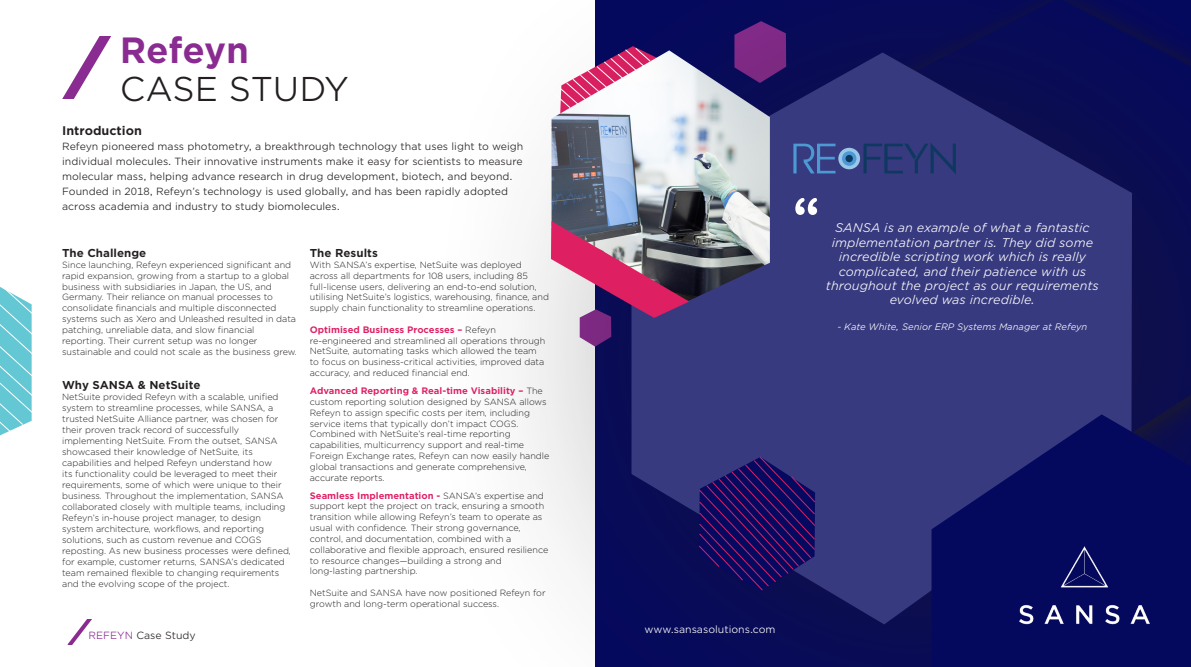
<style>
.page{position:relative;width:1191px;height:667px;background:#fff}
.page>*{position:absolute;margin:0;border:0;box-sizing:border-box;transform-origin:0 0}
.t1{font:58px "Arial Rounded MT Bold";color:#fff}
.t2{font:700 35px "Gotham Office";letter-spacing:-.01em;color:#8a2b91}
.t3{font:33px "Gotham Office";letter-spacing:-.005em;color:#231f20}
.t4{font:italic 12px/14.4px "Gotham Office";color:#fff;text-align:center}
.t5{font:700 12px "Gotham Office";color:#231f20}
.t6{font:700 11px "Gotham Office";color:#231f20}
.t7{font:10px/15px "Gotham Office";color:#231f20}
.t8{font:10px "Gotham Office";color:#fff}
.t9{font:300 9px/10.8px "Gotham";color:#231f20}
.t10{font:700 9px "Gotham Office";color:#de1f64}
.t11{font:italic 9px "Gotham Office";color:#fff}
.s1{font-family:"Gotham";font-weight:300;color:#231f20}
.s2{color:#8a2b91}
</style>
<div class="page">
<div style="left:423px;top:0;width:768px;height:666px;background:#231f20;opacity:.47"></div>
<svg style="left:631px;top:52px;width:501px;height:572px;background:#2e3176"></svg>
<svg style="left:931px;top:414px;width:260px;height:252px;background:#0f1364"></svg>
<img style="left:1019px;top:546px;width:130px;height:83px">
<svg style="left:698px;top:456px;width:117px;height:134px;background:#221362"></svg>
<img style="left:551px;top:50px;width:219px;height:253px">
<svg style="left:62px;top:36px;width:49px;height:63px"></svg>
<svg style="left:0;top:287px;width:32px;height:149px;background:#80d1db"></svg>
<svg style="left:68px;top:619px;width:24px;height:25px"></svg>
<svg style="left:551px;top:221px;width:138px;height:125px;background:#8f5a81"></svg>
<svg style="left:554px;top:46px;width:126px;height:105px"></svg>
<svg style="left:793px;top:143px;width:42px;height:30px"></svg>
<svg style="left:863px;top:142px;width:93px;height:32px;background:#2b3976"></svg>
<svg style="left:838px;top:148px;width:22px;height:21px"></svg>
<div style="left:842px;top:151px;width:14px;height:15px;background:#4c9ad3;border-radius:50%"></div>
<div style="left:845px;top:155px;width:8px;height:7px;background:#0e385f;border-radius:50%"></div>
<h2 class="t2" style="left:120px;top:26px;width:131px">Refeyn</h2>
<h3 class="t3" style="left:120px;top:67px;width:231px">CASE STUDY</h3>
<h3 class="t5" style="left:62px;top:122px;width:81px">Introduction</h3>
<p class="t7" style="left:62px;top:138px;width:463px">Refeyn pioneered mass photometry, a breakthrough technology that uses light to weigh individual molecules. Their innovative instruments make it easy for scientists to measure molecular mass, helping advance research in drug development, biotech, and beyond.<br>Founded in 2018, Refeyn’s technology is used globally, and has been rapidly adopted across academia and industry to study biomolecules.</p>
<p class="t6" style="left:62px;top:245px;width:86px">The Challenge</p>
<p class="t9" style="left:62px;top:259px;width:236px">Since launching, Refeyn experienced significant and rapid expansion, growing from a startup to a global business with subsidiaries in Japan, the US, and Germany. Their reliance on manual processes to consolidate financials and multiple disconnected systems such as Xero and Unleashed resulted in data patching, unreliable data, and slow financial reporting. Their current setup was no longer sustainable and could not scale as the business grew.</p>
<p class="t6" style="left:62px;top:377px;width:140px">Why SANSA &amp; NetSuite</p>
<p class="t9" style="left:62px;top:390px;width:230px">NetSuite provided Refeyn with a scalable, unified system to streamline processes, while SANSA, a trusted NetSuite Alliance partner, was chosen for their proven track record of successfully implementing NetSuite. From the outset, SANSA showcased their knowledge of NetSuite, its capabilities and helped Refeyn understand how<br>its functionality could be leveraged to meet their requirements, some of which were unique to their business. Throughout the implementation, SANSA collaborated closely with multiple teams, including Refeyn’s in-house project manager, to design system architecture, workflows, and reporting solutions, such as custom revenue and COGS reposting. As new business processes were defined, for example, customer returns, SANSA’s dedicated team remained flexible to changing requirements and the evolving scope of the project.</p>
<p class="t6" style="left:310px;top:245px;width:70px">The Results</p>
<p class="t9" style="left:310px;top:259px;width:241px">With SANSA’s expertise, NetSuite was deployed across all departments for 108 users, including 85 full-license users, delivering an end-to-end solution, utilising NetSuite’s logistics, warehousing, finance, and supply chain functionality to streamline operations.</p>
<p class="t10" style="left:310px;top:323px;width:188px">Optimised Business Processes – <span class="s1">Refeyn</span></p>
<p class="t9" style="left:310px;top:335px;width:237px">re-engineered and streamlined all operations through NetSuite, automating tasks which allowed the team to focus on business-critical activities, improved data accuracy, and reduced financial end.</p>
<p class="t10" style="left:310px;top:384px;width:234px">Advanced Reporting &amp; Real-time Visability – <span class="s1">The</span></p>
<p class="t9" style="left:310px;top:396px;width:241px">custom reporting solution designed by SANSA allows Refeyn to assign specific costs per item, including service items that typically don’t impact COGS.<br>Combined with NetSuite’s real-time reporting capabilities, multicurrency support and real-time Foreign Exchange rates, Refeyn can now easily handle global transactions and generate comprehensive, accurate reports.</p>
<p class="t10" style="left:310px;top:489px;width:235px">Seamless Implementation - <span class="s1">SANSA’s expertise and</span></p>
<p class="t9" style="left:310px;top:500px;width:240px">support kept the project on track, ensuring a smooth transition while allowing Refeyn’s team to operate as usual with confidence. Their strong governance, control, and documentation, combined with a collaborative and flexible approach, ensured resilience to resource changes—building a strong and long-lasting partnership.</p>
<p class="t9" style="left:310px;top:587px;width:237px">NetSuite and SANSA have now positioned Refeyn for growth and long-term operational success.</p>
<p class="t7" style="left:89px;top:627px;width:109px"><span class="s2">REFEYN</span> Case Study</p>
<h1 class="t1" style="left:792px;top:185px;width:28px">“</h1>
<h3 class="t4" style="left:826px;top:220px;width:274px">SANSA is an example of what a fantastic implementation partner is. They did some incredible scripting work which is really complicated, and their patience with us throughout the project as our requirements evolved was incredible.</h3>
<p class="t11" style="left:837px;top:320px;width:251px">- Kate White, Senior ERP Systems Manager at Refeyn</p>
<p class="t8" style="left:644px;top:622px;width:133px">www.sansasolutions.com</p>
</div>
